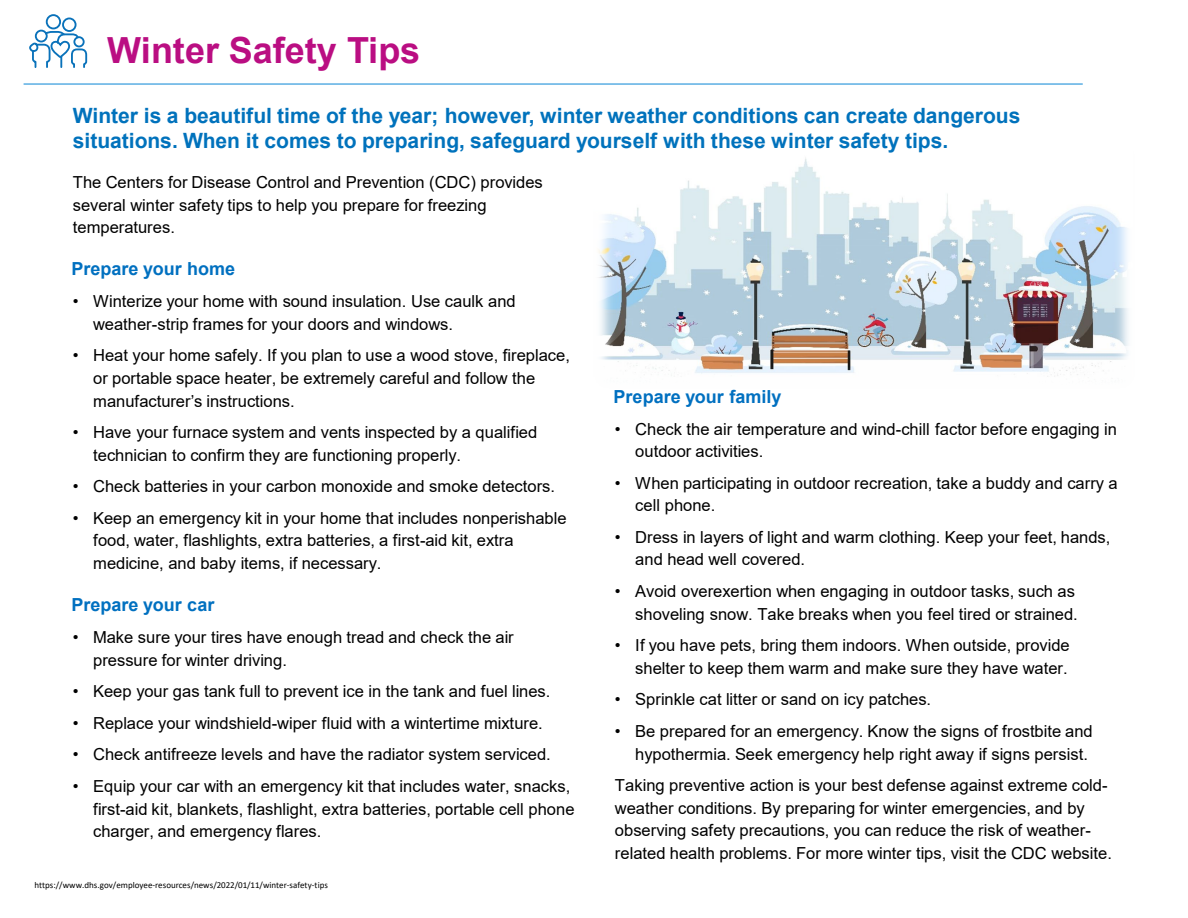
<style>
.page{position:relative;width:1188px;height:918px;background:#fff}
.page>*{position:absolute;margin:0;border:0;box-sizing:border-box;transform-origin:0 0}
.t1{font:700 36px "Arial";color:#ba0e82}
.t2{font:700 21px/25.2px "Arial";color:#0072bc}
.t3{font:700 18px "Arial";color:#0070c0}
.t4{font:16.5px/22.6px "Arial";color:#000}
.t5{font:9px "Calibri";letter-spacing:-.005em;color:#000}
</style>
<div class="page">
<img style="left:598px;top:158px;width:530px;height:219px">
<hr style="left:24px;top:83px;width:1059px;height:2px;background:#79bde8">
<svg style="left:29px;top:14px;width:59px;height:54px"></svg>
<p class="t1" style="left:107px;top:25px;width:315px">Winter Safety Tips</p>
<p class="t2" style="left:73px;top:103px;width:949px">Winter is a beautiful time of the year; however, winter weather conditions can create dangerous situations. When it comes to preparing, safeguard yourself with these winter safety tips.</p>
<p class="t4" style="left:73px;top:171px;width:472px">The Centers for Disease Control and Prevention (CDC) provides several winter safety tips to help you prepare for freezing temperatures.</p>
<p class="t3" style="left:71px;top:256px;width:165px">Prepare your home</p>
<p class="t4" style="left:93px;top:290px;width:424px;text-indent:-20px">• Winterize your home with sound insulation. Use caulk and weather-strip frames for your doors and windows.</p>
<p class="t4" style="left:93px;top:344px;width:478px;text-indent:-20px">• Heat your home safely. If you plan to use a wood stove, fireplace, or portable space heater, be extremely careful and follow the manufacturer’s instructions.</p>
<p class="t4" style="left:93px;top:421px;width:446px;text-indent:-20px">• Have your furnace system and vents inspected by a qualified technician to confirm they are functioning properly.</p>
<p class="t4" style="left:73px;top:475px;width:484px">• Check batteries in your carbon monoxide and smoke detectors.</p>
<p class="t4" style="left:93px;top:506px;width:475px;text-indent:-20px">• Keep an emergency kit in your home that includes nonperishable food, water, flashlights, extra batteries, a first-aid kit, extra medicine, and baby items, if necessary.</p>
<p class="t3" style="left:71px;top:592px;width:145px">Prepare your car</p>
<p class="t4" style="left:93px;top:626px;width:422px;text-indent:-20px">• Make sure your tires have enough tread and check the air pressure for winter driving.</p>
<p class="t4" style="left:73px;top:680px;width:479px">• Keep your gas tank full to prevent ice in the tank and fuel lines.</p>
<p class="t4" style="left:73px;top:712px;width:472px">• Replace your windshield-wiper fluid with a wintertime mixture.</p>
<p class="t4" style="left:73px;top:743px;width:480px">• Check antifreeze levels and have the radiator system serviced.</p>
<p class="t4" style="left:93px;top:775px;width:483px;text-indent:-20px">• Equip your car with an emergency kit that includes water, snacks, first-aid kit, blankets, flashlight, extra batteries, portable cell phone charger, and emergency flares.</p>
<p class="t5" style="left:34px;top:879px;width:295px">https://www.dhs.gov/employee-resources/news/2022/01/11/winter-safety-tips</p>
<p class="t3" style="left:614px;top:384px;width:170px">Prepare your family</p>
<p class="t4" style="left:635px;top:417px;width:483px;text-indent:-20px">• Check the air temperature and wind-chill factor before engaging in outdoor activities.</p>
<p class="t4" style="left:635px;top:472px;width:484px;text-indent:-20px">• When participating in outdoor recreation, take a buddy and carry a cell phone.</p>
<p class="t4" style="left:635px;top:526px;width:477px;text-indent:-20px">• Dress in layers of light and warm clothing. Keep your feet, hands, and head well covered.</p>
<p class="t4" style="left:615px;top:580px;width:464px;text-align:right">• Avoid overexertion when engaging in outdoor tasks, such as shoveling snow. Take breaks when you feel tired or strained.</p>
<p class="t4" style="left:615px;top:634px;width:456px;text-align:right">• If you have pets, bring them indoors. When outside, provide shelter to keep them warm and make sure they have water.</p>
<p class="t4" style="left:615px;top:688px;width:318px">• Sprinkle cat litter or sand on icy patches.</p>
<p class="t4" style="left:615px;top:720px;width:479px;text-align:right">• Be prepared for an emergency. Know the signs of frostbite and hypothermia. Seek emergency help right away if signs persist.</p>
<p class="t4" style="left:615px;top:774px;width:498px">Taking preventive action is your best defense against extreme cold&shy;weather conditions. By preparing for winter emergencies, and by observing safety precautions, you can reduce the risk of weather&shy;related health problems. For more winter tips, visit the CDC website.</p>
</div>
